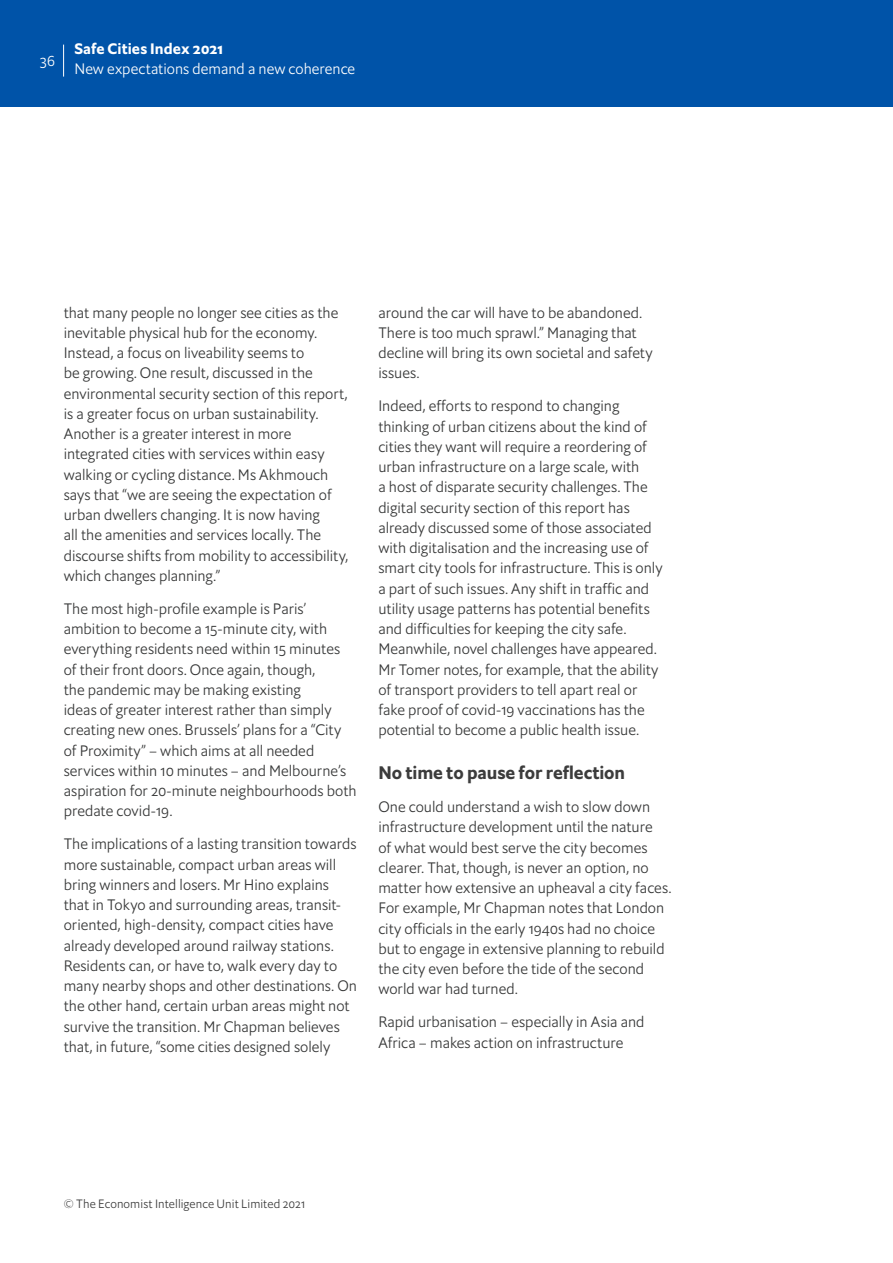
<style>
.page{position:relative;width:893px;height:1263px;background:#fff}
.page>*{position:absolute;margin:0;border:0;box-sizing:border-box;transform-origin:0 0}
.t1{font:700 18px "Econ Sans OS";color:#3c3c3c}
.t2{font:300 15px/20.2px "Econ Sans OS";color:#363737}
.t3{font:300 15px "Econ Sans OS";letter-spacing:.005em;color:#fff}
.t4{font:700 15px "Econ Sans OS";letter-spacing:.005em;color:#fff}
.t5{font:300 12px "Econ Sans OS";letter-spacing:.01em;color:#3c3c3c}
</style>
<div class="page">
<div style="left:0;top:0;width:893px;height:106px;background:#0053a8"></div>
<hr style="left:63px;top:45px;width:1px;height:32px;background:#fff">
<p class="t3" style="left:40px;top:51px;width:17px">36</p>
<p class="t4" style="left:74px;top:39px;width:151px">Safe Cities Index 2021</p>
<p class="t3" style="left:74px;top:59px;width:282px">New expectations demand a new coherence</p>
<p class="t2" style="left:64px;top:302px;width:286px">that many people no longer see cities as the inevitable physical hub for the economy.<br>Instead, a focus on liveability seems to<br>be growing. One result, discussed in the environmental security section of this report, is a greater focus on urban sustainability.<br>Another is a greater interest in more integrated cities with services within easy walking or cycling distance. Ms Akhmouch says that “we are seeing the expectation of urban dwellers changing. It is now having<br>all the amenities and services locally. The discourse shifts from mobility to accessibility, which changes planning.”</p>
<p class="t2" style="left:64px;top:598px;width:294px">The most high-profile example is Paris’ ambition to become a 15-minute city, with everything residents need within 15 minutes of their front doors. Once again, though,<br>the pandemic may be making existing<br>ideas of greater interest rather than simply creating new ones. Brussels’ plans for a “City of Proximity” – which aims at all needed services within 10 minutes – and Melbourne’s aspiration for 20-minute neighbourhoods both predate covid-19.</p>
<p class="t2" style="left:64px;top:834px;width:295px">The implications of a lasting transition towards more sustainable, compact urban areas will bring winners and losers. Mr Hino explains that in Tokyo and surrounding areas, transit&shy;oriented, high-density, compact cities have already developed around railway stations.<br>Residents can, or have to, walk every day to many nearby shops and other destinations. On the other hand, certain urban areas might not survive the transition. Mr Chapman believes that, in future, “some cities designed solely</p>
<p class="t2" style="left:378px;top:302px;width:276px">around the car will have to be abandoned.<br>There is too much sprawl.” Managing that decline will bring its own societal and safety issues.</p>
<p class="t2" style="left:378px;top:396px;width:286px">Indeed, efforts to respond to changing thinking of urban citizens about the kind of cities they want will require a reordering of urban infrastructure on a large scale, with<br>a host of disparate security challenges. The digital security section of this report has already discussed some of those associated with digitalisation and the increasing use of smart city tools for infrastructure. This is only a part of such issues. Any shift in traffic and utility usage patterns has potential benefits and difficulties for keeping the city safe.<br>Meanwhile, novel challenges have appeared.<br>Mr Tomer notes, for example, that the ability of transport providers to tell apart real or fake proof of covid-19 vaccinations has the potential to become a public health issue.</p>
<p class="t1" style="left:378px;top:761px;width:248px">No time to pause for reflection</p>
<p class="t2" style="left:378px;top:797px;width:294px">One could understand a wish to slow down infrastructure development until the nature<br>of what would best serve the city becomes clearer. That, though, is never an option, no matter how extensive an upheaval a city faces.<br>For example, Mr Chapman notes that London city officials in the early 1940s had no choice but to engage in extensive planning to rebuild the city even before the tide of the second world war had turned.</p>
<p class="t2" style="left:378px;top:1012px;width:268px">Rapid urbanisation – especially in Asia and<br>Africa – makes action on infrastructure</p>
<p class="t5" style="left:64px;top:1196px;width:243px">© The Economist Intelligence Unit Limited 2021</p>
</div>
